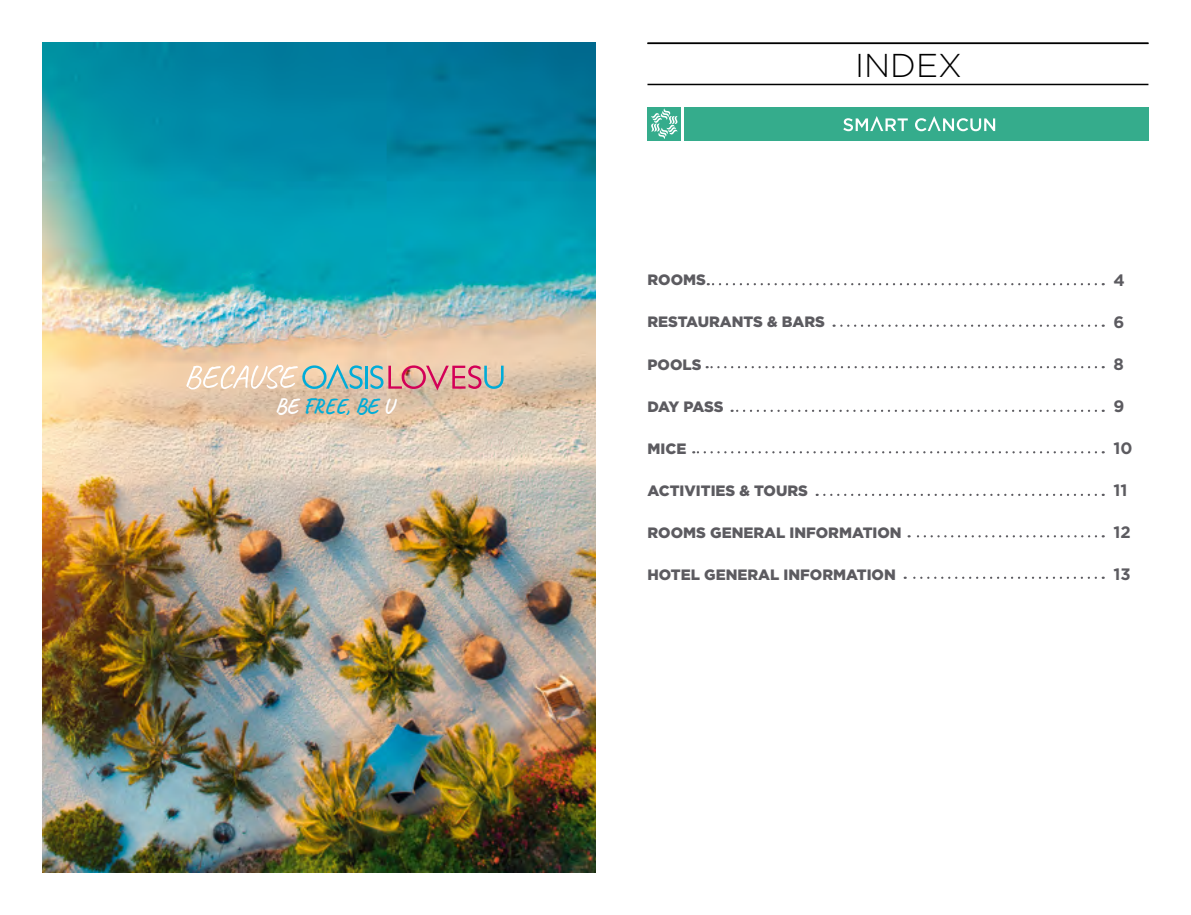
<style>
.page{position:relative;width:1191px;height:915px;background:#fff}
.page>*{position:absolute;margin:0;border:0;box-sizing:border-box;transform-origin:0 0}
.t1{font:300 33px "Gotham";color:#000}
.t2{font:700 21.45px "Caveat";color:#00acd7}
.t3{font:700 16.5px "Gotham";color:#5c5b60}
.t4{font:900 15px "Gotham";color:#5c5b60}
.s1{color:#fff}
</style>
<div class="page">
<img style="left:43px;top:43px;width:552px;height:829px">
<hr style="left:647px;top:43px;width:501px;height:1px;background:#000">
<hr style="left:647px;top:84px;width:501px;height:1px;background:#000">
<div style="left:684px;top:107px;width:464px;height:33px;background:#35ac8c"></div>
<div style="left:647px;top:107px;width:34px;height:33px;background:#35ac8c"></div>
<svg style="left:651px;top:108px;width:26px;height:31px"></svg>
<svg style="left:908px;top:535px;width:188px;height:2px"></svg>
<svg style="left:816px;top:493px;width:280px;height:3px"></svg>
<svg style="left:693px;top:451px;width:403px;height:2px"></svg>
<svg style="left:731px;top:409px;width:365px;height:3px"></svg>
<svg style="left:706px;top:366px;width:390px;height:2px"></svg>
<svg style="left:833px;top:324px;width:263px;height:3px"></svg>
<svg style="left:708px;top:283px;width:388px;height:2px"></svg>
<hr style="left:365px;top:365px;width:3px;height:23px;background:#00acd8">
<svg style="left:186px;top:364px;width:177px;height:25px;background:#dad1bd"></svg>
<svg style="left:370px;top:365px;width:133px;height:25px;background:#cf9e9d"></svg>
<svg style="left:843px;top:116px;width:64px;height:15px"></svg>
<svg style="left:915px;top:116px;width:80px;height:15px"></svg>
<svg style="left:904px;top:576px;width:191px;height:2px"></svg>
<h2 class="t2" style="left:275px;top:392px;width:120px"><span class="s1">BE</span> FREE, BE <span class="s1">U</span></h2>
<h1 class="t1" style="left:855px;top:44px;width:108px">INDEX</h1>
<p class="t4" style="left:647px;top:270px;width:60px">ROOMS</p>
<p class="t4" style="left:647px;top:312px;width:179px">RESTAURANTS &amp; BARS</p>
<p class="t4" style="left:647px;top:354px;width:56px">POOLS</p>
<p class="t4" style="left:647px;top:396px;width:78px">DAY PASS</p>
<p class="t4" style="left:647px;top:438px;width:40px">MICE</p>
<p class="t4" style="left:647px;top:480px;width:162px">ACTIVITIES &amp; TOURS</p>
<p class="t4" style="left:647px;top:522px;width:256px">ROOMS GENERAL INFORMATION</p>
<p class="t4" style="left:647px;top:564px;width:250px">HOTEL GENERAL INFORMATION</p>
<p class="t3" style="left:1113px;top:269px;width:13px">4</p>
<p class="t3" style="left:1113px;top:311px;width:12px">6</p>
<p class="t3" style="left:1113px;top:353px;width:12px">8</p>
<p class="t3" style="left:1113px;top:395px;width:12px">9</p>
<p class="t3" style="left:1113px;top:437px;width:21px">10</p>
<p class="t3" style="left:1113px;top:479px;width:15px">11</p>
<p class="t3" style="left:1113px;top:521px;width:19px">12</p>
<p class="t3" style="left:1113px;top:562px;width:19px">13</p>
</div>
